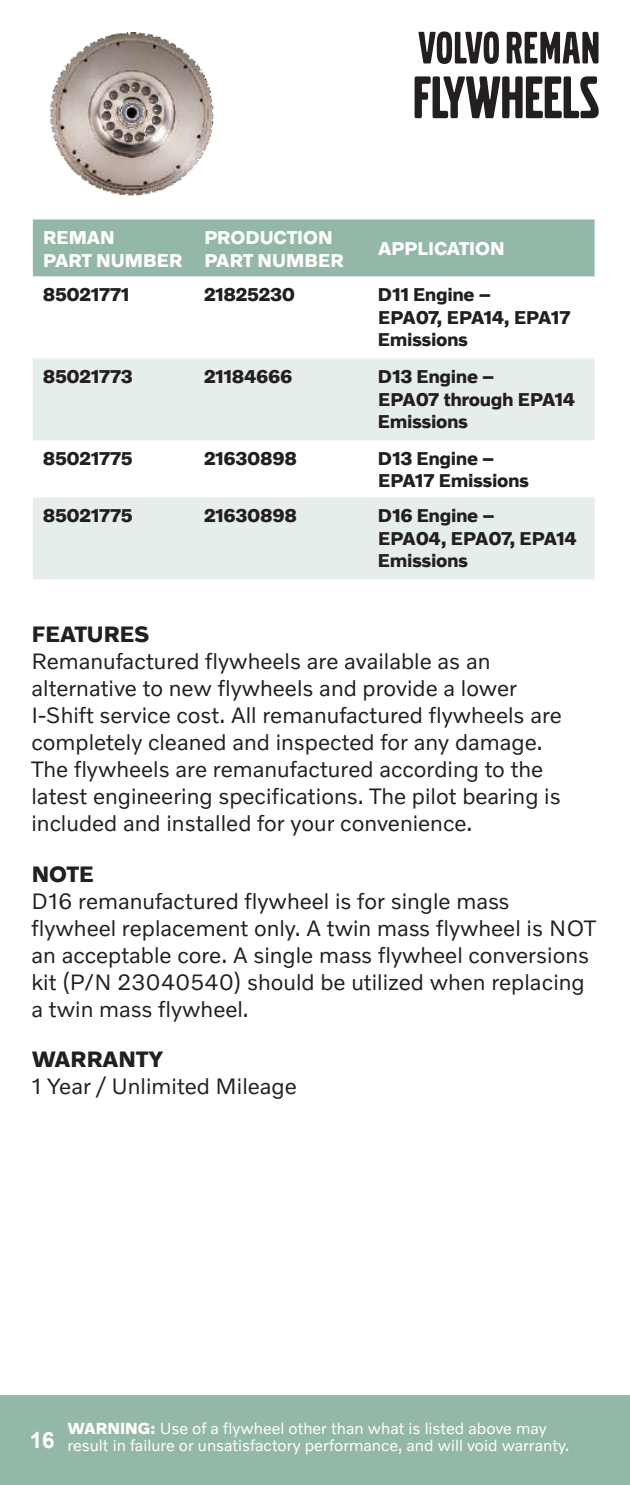
<style>
.page{position:relative;width:630px;height:1485px;background:#fff}
.page>*{position:absolute;margin:0;border:0;box-sizing:border-box;transform-origin:0 0}
.t1{font:62.75px "Volvo Broad Pro";color:#231f20}
.t2{font:22.5px/27px "Volvo Novum";color:#231f20}
.t3{font:700 22.5px "Volvo Novum";color:#231f20}
.t4{font:700 22.5px "Arial";color:#fff}
.t5{font:700 18.75px/22.5px "Volvo Novum";letter-spacing:-.02em;color:#231f20}
.t6{font:700 18.75px/22.5px "Volvo Novum";color:#fff}
.t7{font:16.25px/17.5px "Volvo Novum";color:#fff}
.s1{font-weight:700}
</style>
<div class="page">
<div style="left:0;top:1395px;width:630px;height:90px;background:#94b8a8"></div>
<svg style="left:418px;top:31px;width:81px;height:33px"></svg>
<svg style="left:507px;top:32px;width:91px;height:31px"></svg>
<div style="left:33px;top:219px;width:562px;height:58px;background:#94b8a8"></div>
<svg style="left:33px;top:358px;width:562px;height:221px;fill:#e6eeea"></svg>
<img style="left:50px;top:32px;width:164px;height:164px">
<h1 class="t1" style="left:413px;top:68px;width:188px">FLYWHEELS</h1>
<p class="t6" style="left:43px;top:225px;width:141px">REMAN<br>PART NUMBER</p>
<p class="t6" style="left:204px;top:225px;width:141px">PRODUCTION<br>PART NUMBER</p>
<p class="t6" style="left:378px;top:237px;width:128px">APPLICATION</p>
<p class="t5" style="left:43px;top:283px;width:88px">85021771</p>
<p class="t5" style="left:204px;top:283px;width:92px">21825230</p>
<p class="t5" style="left:378px;top:283px;width:194px">D11 Engine –<br>EPA07, EPA14, EPA17<br>Emissions</p>
<p class="t5" style="left:43px;top:364px;width:91px">85021773</p>
<p class="t5" style="left:204px;top:364px;width:90px">21184666</p>
<p class="t5" style="left:378px;top:364px;width:199px">D13 Engine –<br>EPA07 through EPA14<br>Emissions</p>
<p class="t5" style="left:43px;top:446px;width:91px">85021775</p>
<p class="t5" style="left:204px;top:446px;width:94px">21630898</p>
<p class="t5" style="left:378px;top:446px;width:153px">D13 Engine –<br>EPA17 Emissions</p>
<p class="t5" style="left:43px;top:504px;width:91px">85021775</p>
<p class="t5" style="left:204px;top:504px;width:94px">21630898</p>
<p class="t5" style="left:378px;top:504px;width:201px">D16 Engine –<br>EPA04, EPA07, EPA14<br>Emissions</p>
<p class="t3" style="left:32px;top:620px;width:119px">FEATURES</p>
<p class="t2" style="left:32px;top:647px;width:532px">Remanufactured flywheels are available as an alternative to new flywheels and provide a lower I-Shift service cost. All remanufactured flywheels are completely cleaned and inspected for any damage.<br>The flywheels are remanufactured according to the latest engineering specifications. The pilot bearing is included and installed for your convenience.</p>
<p class="t3" style="left:32px;top:860px;width:64px">NOTE</p>
<p class="t2" style="left:32px;top:887px;width:566px">D16 remanufactured flywheel is for single mass flywheel replacement only. A twin mass flywheel is NOT an acceptable core. A single mass flywheel conversions kit (P/N 23040540) should be utilized when replacing a twin mass flywheel.</p>
<p class="t3" style="left:32px;top:1045px;width:133px">WARRANTY</p>
<p class="t2" style="left:32px;top:1072px;width:267px">1 Year / Unlimited Mileage</p>
<p class="t4" style="left:30px;top:1425px;width:27px">16</p>
<p class="t7" style="left:68px;top:1419px;width:503px"><span class="s1">WARNING:</span> Use of a flywheel other than what is listed above may result in failure or unsatisfactory performance, and will void warranty.</p>
</div>
